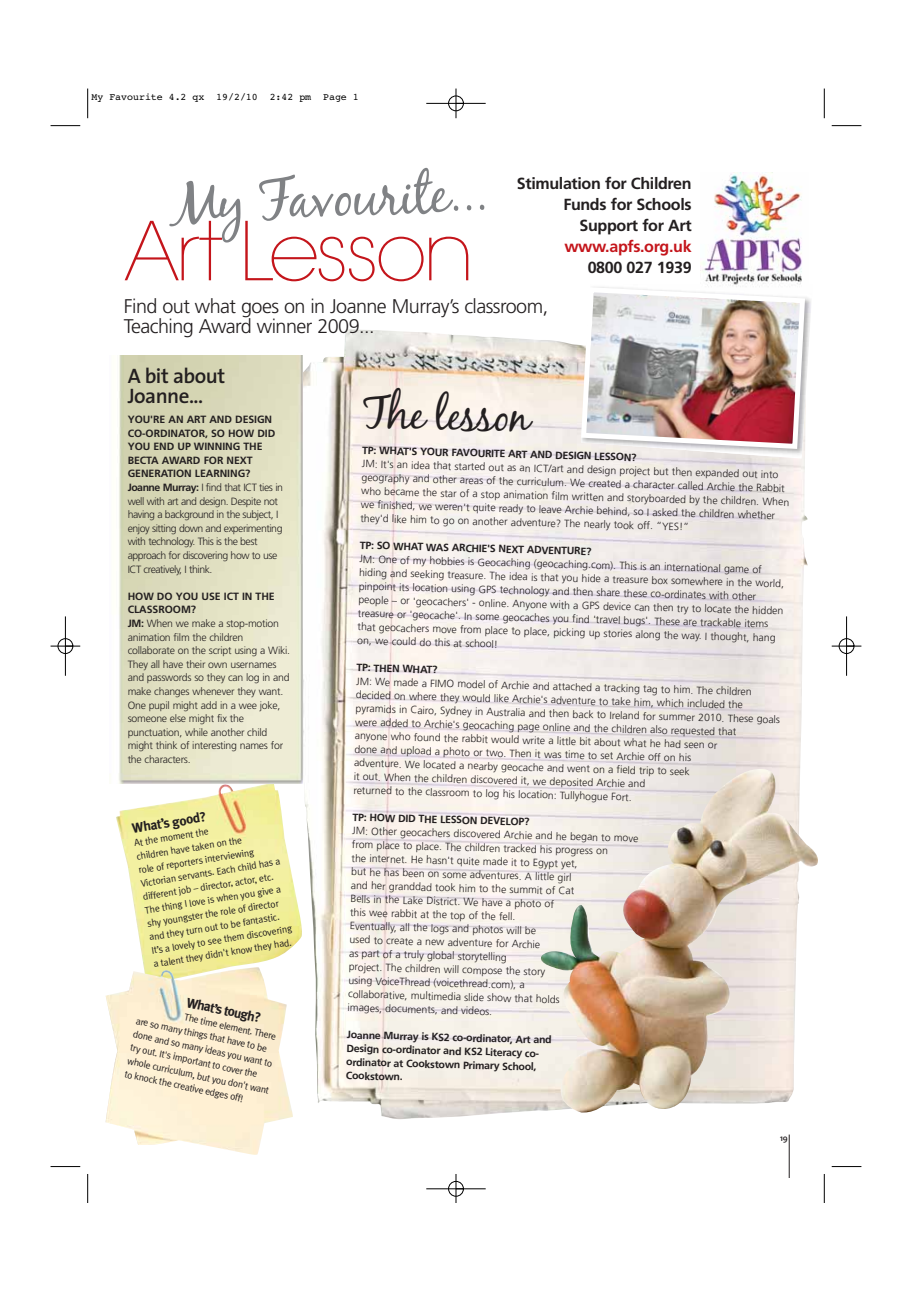
<style>
.page{position:relative;width:912px;height:1290px;background:#fff}
.page>*{position:absolute;margin:0;border:0;box-sizing:border-box;transform-origin:0 0}
.t1{font:200 80.38px "Avant Garde LT";letter-spacing:-.05em;color:#c4151b}
.t2{font:57.25px "Black Jack";color:#808285}
.t3{font:44.5px "Black Jack";color:#231f20}
.t4{font:600 21px/19.8px "The Sans";letter-spacing:-.025em;color:#231f20}
.t5{font:300 19.75px/19.8px "Frutiger";letter-spacing:-.03em;color:#231f20}
.t6{font:700 16.12px/21px "Frutiger LT";letter-spacing:-.02em;color:#231f20;text-align:right}
.t7{font:700 16.12px "Frutiger LT";letter-spacing:-.02em;color:#c4151b}
.t8{font:700 13.62px "Meta Plus";color:#231f20}
.t9{font:300 10.5px/13.6px "Frutiger";letter-spacing:-.02em;color:#231f20}
.t10{font:300 10.5px/13.6px "Frutiger";letter-spacing:-.045em;color:#231f20}
.t11{font:700 10.5px/13.9px "Frutiger";color:#231f20}
.t12{font:9.88px/13.6px "Meta Plus Normal";color:#231f20}
.t13{font:9.88px "Courier";color:#000}
.t14{font:600 8.62px "The Sans";color:#231f20}
.s1{font-weight:700}
</style>
<div class="page">
<img style="left:288px;top:329px;width:519px;height:790px">
<hr style="left:788px;top:1135px;width:1px;height:42px;background:#231f20">
<img style="left:578px;top:287px;width:233px;height:172px">
<img style="left:116px;top:783px;width:186px;height:200px">
<img style="left:106px;top:967px;width:187px;height:188px">
<img style="left:119px;top:356px;width:183px;height:427px">
<img style="left:700px;top:172px;width:107px;height:117px">
<img style="left:540px;top:769px;width:278px;height:344px">
<svg style="left:87px;top:89px;width:1px;height:29px"></svg>
<svg style="left:51px;top:125px;width:29px;height:1px"></svg>
<svg style="left:823px;top:89px;width:1px;height:29px"></svg>
<hr style="left:831px;top:125px;width:30px;height:1px;background:#000">
<svg style="left:87px;top:1174px;width:1px;height:29px"></svg>
<svg style="left:51px;top:1166px;width:29px;height:1px"></svg>
<svg style="left:823px;top:1174px;width:1px;height:29px"></svg>
<hr style="left:831px;top:1166px;width:30px;height:1px;background:#000">
<div style="left:448px;top:1181px;width:15px;height:16px;border:1px solid #fff;border-radius:50%"></div>
<div style="left:58px;top:638px;width:15px;height:16px;border:1px solid #fff;border-radius:50%"></div>
<div style="left:838px;top:638px;width:16px;height:16px;border:1px solid #fff;border-radius:50%"></div>
<hr style="left:426px;top:103px;width:59px;height:1px;background:#000">
<hr style="left:426px;top:1189px;width:59px;height:1px;background:#000">
<hr style="left:65px;top:616px;width:1px;height:60px;background:#000">
<hr style="left:846px;top:616px;width:1px;height:60px;background:#000">
<svg style="left:455px;top:89px;width:1px;height:29px"></svg>
<svg style="left:455px;top:1174px;width:1px;height:29px"></svg>
<svg style="left:51px;top:646px;width:29px;height:1px"></svg>
<hr style="left:831px;top:646px;width:30px;height:1px;background:#000">
<div style="left:448px;top:96px;width:15px;height:15px;border:1px solid #000;border-radius:50%"></div>
<div style="left:448px;top:1181px;width:15px;height:15px;border:1px solid #000;border-radius:50%"></div>
<div style="left:58px;top:639px;width:15px;height:15px;border:1px solid #000;border-radius:50%"></div>
<div style="left:838px;top:639px;width:15px;height:15px;border:1px solid #000;border-radius:50%"></div>
<p class="t13" style="left:91px;top:93px;width:268px">My Favourite 4.2 qx 19/2/10 2:42 pm Page 1</p>
<h2 class="t2" style="left:171px;top:167px;width:317px;rotate:-2deg">My Favourite...</h2>
<h1 class="t1" style="left:124px;top:221px;width:352px">Art Lesson</h1>
<h3 class="t6" style="left:517px;top:173px;width:176px">Stimulation for Children<br>Funds for Schools<br>Support for Art</h3>
<h3 class="t7" style="left:564px;top:239px;width:129px">www.apfs.org.uk</h3>
<h3 class="t6" style="left:587px;top:257px;width:105px">0800 027 1939</h3>
<h3 class="t5" style="left:124px;top:298px;width:425px">Find out what goes on in Joanne Murray’s classroom,<br>Teaching Award winner 2009...</h3>
<h3 class="t4" style="left:128px;top:371px;width:99px">A bit about<br>Joanne...</h3>
<p class="t10" style="left:128px;top:413px;width:157px"><span class="s1">YOU'RE AN ART AND DESIGN<br>CO-ORDINATOR, SO HOW DID<br>YOU END UP WINNING THE<br>BECTA AWARD FOR NEXT<br>GENERATION LEARNING?<br>Joanne Murray:</span> I find that ICT ties in well with art and design. Despite not having a background in the subject, I enjoy sitting down and experimenting with technology. This is the best approach for discovering how to use<br>ICT creatively, I think.</p>
<p class="t9" style="left:128px;top:590px;width:164px"><span class="s1">HOW DO YOU USE ICT IN THE<br>CLASSROOM?<br>JM:</span> When we make a stop-motion animation film the children collaborate on the script using a Wiki.<br>They all have their own usernames and passwords so they can log in and make changes whenever they want.<br>One pupil might add in a wee joke, someone else might fix the punctuation, while another child might think of interesting names for the characters.</p>
<p class="t8" style="left:131px;top:823px;width:77px;rotate:-9deg">What’s good?</p>
<p class="t12" style="left:133px;top:837px;width:144px;rotate:-9deg">At the moment the<br>children have taken on the<br>role of reporters interviewing<br>Victorian servants. Each child has a different job – director, actor, etc.<br>The thing I love is when you give a shy youngster the role of director and they turn out to be fantastic.<br>It’s a lovely to see them discovering a talent they didn't know they had.</p>
<p class="t8" style="left:188px;top:996px;width:77px;rotate:12deg">What’s tough?</p>
<p class="t12" style="left:140px;top:1001px;width:146px;text-indent:47px;rotate:12deg">The time element. There are so many things that have to be done and so many ideas you want to try out. It's important to cover the whole curriculum, but you don't want to knock the creative edges off!</p>
<h3 class="t3" style="left:364px;top:384px;width:168px;rotate:2deg">The lesson</h3>
<p class="t11" style="left:362px;top:443px;width:276px;rotate:2deg">TP: WHAT'S YOUR FAVOURITE ART AND DESIGN LESSON?</p>
<p class="t9" style="left:362px;top:456px;width:430px;rotate:2deg">JM: It's an idea that started out as an ICT/art and design project but then expanded out into geography and other areas of the curriculum. We created a character called Archie the Rabbit who became the star of a stop animation film written and storyboarded by the children. When we finished, we weren't quite ready to leave Archie behind, so I asked the children whether they'd like him to go on another adventure? The nearly took off. “YES!”</p>
<p class="t11" style="left:360px;top:538px;width:233px;rotate:2deg">TP: SO WHAT WAS ARCHIE'S NEXT ADVENTURE?</p>
<p class="t9" style="left:360px;top:551px;width:427px;rotate:2deg">JM: One of my hobbies is Geocaching (geocaching.com). This is an international game of hiding and seeking treasure. The idea is that you hide a treasure box somewhere in the world, pinpoint its location using GPS technology and then share these co-ordinates with other people – or 'geocachers' - online. Anyone with a GPS device can then try to locate the hidden treasure or 'geocache'. In some geocaches you find 'travel bugs'. These are trackable items that geocachers move from place to place, picking up stories along the way. I thought, hang</p>
<p class="t9" style="left:357px;top:634px;width:142px;rotate:2deg">on, we could do this at school!</p>
<p class="t11" style="left:357px;top:661px;width:82px;rotate:2deg">TP: THEN WHAT?</p>
<p class="t9" style="left:356px;top:673px;width:426px;rotate:2deg">JM: We made a FIMO model of Archie and attached a tracking tag to him. The children decided on where they would like Archie's adventure to take him, which included the pyramids in Cairo, Sydney in Australia and then back to Ireland for summer 2010. These goals were added to Archie's geocaching page online and the children also requested that<br>anyone who found the rabbit would write a little bit about what he had seen or<br>done and upload a photo or two. Then it was time to set Archie off on his<br>adventure. We located a nearby geocache and went on a field trip to seek<br>it out. When the children discovered it, we deposited Archie and<br>returned to the classroom to log his location: Tullyhogue Fort.</p>
<p class="t11" style="left:353px;top:810px;width:178px;rotate:2deg">TP: HOW DID THE LESSON DEVELOP?</p>
<p class="t9" style="left:352px;top:824px;width:287px;rotate:2deg">JM: Other geocachers discovered Archie and he began to move from place to place. The children tracked his progress on<br>the internet. He hasn't quite made it to Egypt yet,<br>but he has been on some adventures. A little girl<br>and her granddad took him to the summit of Cat<br>Bells in the Lake District. We have a photo of<br>this wee rabbit at the top of the fell.<br>Eventually, all the logs and photos will be<br>used to create a new adventure for Archie<br>as part of a truly global storytelling<br>project. The children will compose the story<br>using VoiceThread (voicethread.com), a<br>collaborative, multimedia slide show that holds<br>images, documents, and videos.</p>
<p class="t11" style="left:347px;top:1028px;width:206px;rotate:2deg">Joanne Murray is KS2 co-ordinator, Art and Design co-ordinator and KS2 Literacy co&shy;ordinator at Cookstown Primary School, Cookstown.</p>
<p class="t14" style="left:779px;top:1135px;width:9px">19</p>
</div>
